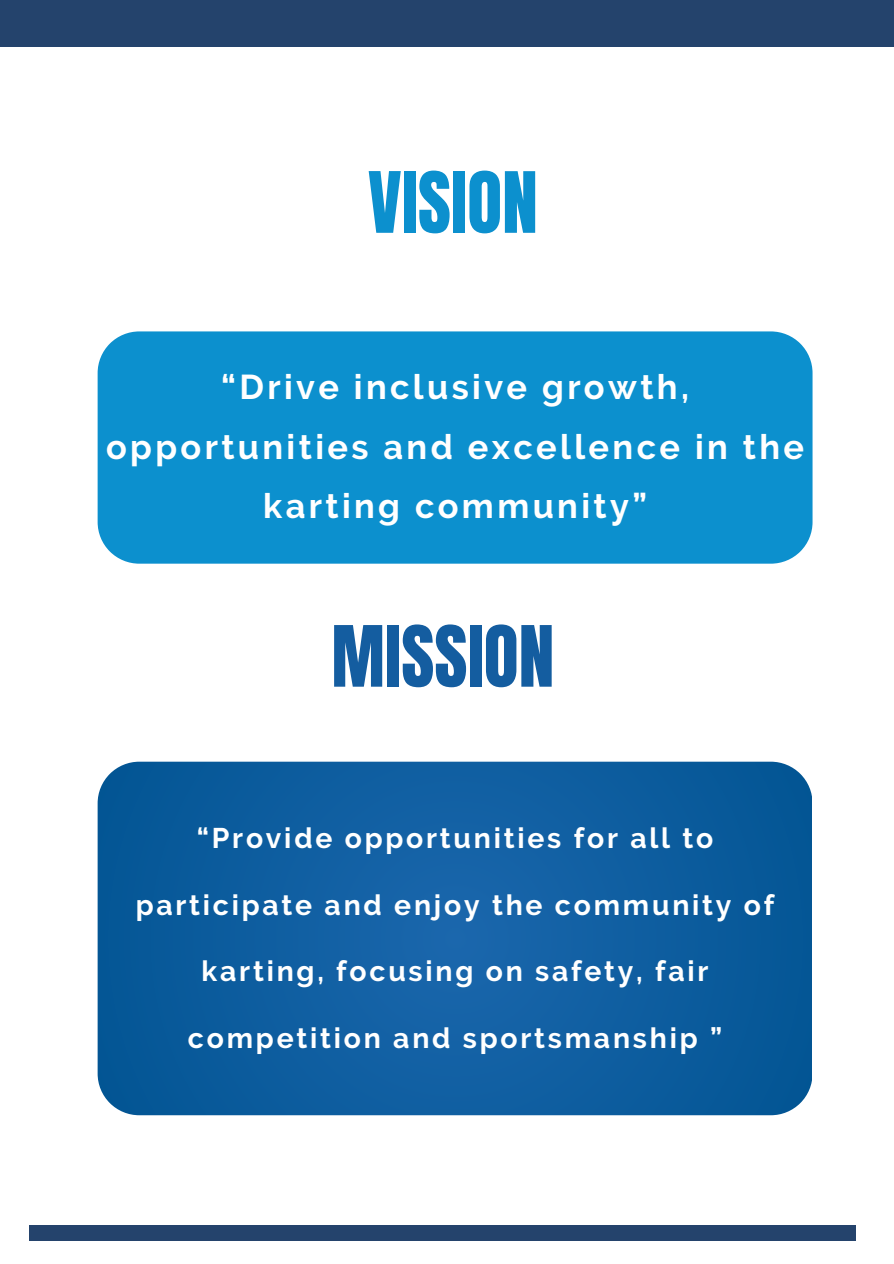
<style>
.page{position:relative;width:894px;height:1264px;background:#fff}
.page>*{position:absolute;margin:0;border:0;box-sizing:border-box;transform-origin:0 0}
.t1{font:71.7px "Anton";color:#145da0}
.t2{font:71.7px "Anton";color:#0c90ce}
.t3{font:700 34.35px/59.7px "Raleway";letter-spacing:.1em;color:#fff;text-align:center}
.t4{font:700 28.35px "Raleway";letter-spacing:.1em;color:#fff}
</style>
<div class="page">
<div style="left:0;top:0;width:893px;height:46px;background:#24436c"></div>
<div style="left:30px;top:1224px;width:825px;height:16px;background:#24436c"></div>
<div style="left:98px;top:331px;width:714px;height:232px;background:#0c90ce"></div>
<svg style="left:98px;top:761px;width:713px;height:354px;background:#0f5e9f"></svg>
<h1 class="t2" style="left:368px;top:151px;width:171px">VISION</h1>
<h1 class="t3" style="left:106px;top:357px;width:699px">“Drive inclusive growth, opportunities and excellence in the karting community”</h1>
<p class="t1" style="left:331px;top:605px;width:224px">MISSION</p>
<h2 class="t4" style="left:197px;top:821px;width:518px">“Provide opportunities for all to</h2>
<h2 class="t4" style="left:136px;top:888px;width:640px">participate and enjoy the community of</h2>
<h2 class="t4" style="left:201px;top:954px;width:508px">karting, focusing on safety, fair</h2>
<h2 class="t4" style="left:188px;top:1020px;width:535px">competition and sportsmanship ”</h2>
</div>
